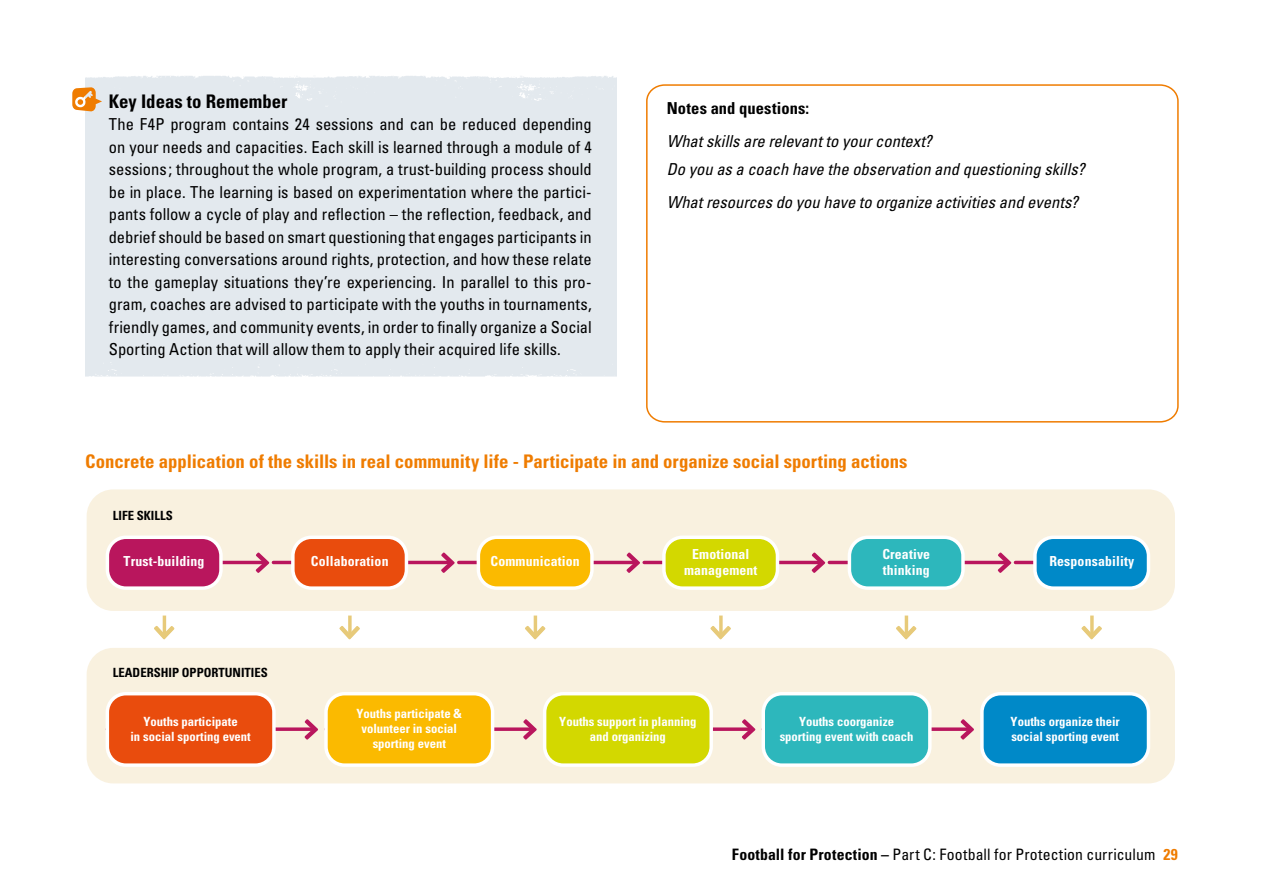
<style>
.page{position:relative;width:1263px;height:893px;background:#fff}
.page>*{position:absolute;margin:0;border:0;box-sizing:border-box;transform-origin:0 0}
.t1{font:700 condensed 18.75px "Univers LT Std";color:#ef7c00}
.t2{font:700 condensed 18.75px "Univers LT Std";color:#000}
.t3{font:condensed 16.5px/22.5px "Univers LT Std";color:#000;text-align:justify}
.t4{font:italic condensed 16.5px/28.5px "Univers LT Std";color:#000}
.t5{font:700 condensed 16.5px "Univers LT Std";letter-spacing:.01em;color:#000}
.t6{font:condensed 15.75px "Univers LT Std";letter-spacing:.005em;color:#000}
.t7{font:700 condensed 13.8px/16.6px "Univers LT Std";letter-spacing:.01em;color:#fff;text-align:center}
.t8{font:700 condensed 12.6px/15.1px "Univers LT Std";color:#fff;text-align:center}
.t9{font:700 condensed 12.6px "Univers LT Std";color:#000}
.s1{font-weight:700}
.s2{font-weight:700;color:#ef7c00}
</style>
<div class="page">
<svg style="left:646px;top:84px;width:533px;height:339px"></svg>
<svg style="left:525px;top:624px;width:21px;height:16px"></svg>
<hr style="left:534px;top:604px;width:3px;height:29px;background:#e7ca7a">
<svg style="left:339px;top:626px;width:21px;height:14px"></svg>
<svg style="left:348px;top:615px;width:4px;height:18px"></svg>
<svg style="left:154px;top:624px;width:21px;height:16px"></svg>
<hr style="left:163px;top:604px;width:3px;height:29px;background:#e7ca7a">
<div style="left:84px;top:646px;width:1093px;height:140px;background:#f9f1df;border-radius:29px"></div>
<div style="left:82px;top:643px;width:1097px;height:145px;border:5px solid #fff;border-radius:29px"></div>
<svg style="left:276px;top:727px;width:27px;height:4px"></svg>
<svg style="left:303px;top:719px;width:15px;height:21px"></svg>
<svg style="left:494px;top:727px;width:27px;height:4px"></svg>
<svg style="left:521px;top:719px;width:16px;height:21px"></svg>
<svg style="left:713px;top:727px;width:27px;height:4px"></svg>
<svg style="left:740px;top:719px;width:16px;height:21px"></svg>
<svg style="left:931px;top:727px;width:27px;height:4px"></svg>
<svg style="left:958px;top:719px;width:16px;height:21px"></svg>
<div style="left:545px;top:694px;width:166px;height:71px;background:#d3d800;border-radius:19px"></div>
<div style="left:543px;top:692px;width:170px;height:75px;border:3px solid #fff;border-radius:19px"></div>
<div style="left:326px;top:694px;width:167px;height:71px;background:#fbba00;border-radius:19px"></div>
<div style="left:324px;top:692px;width:170px;height:75px;border:3px solid #fff;border-radius:19px"></div>
<div style="left:107px;top:694px;width:167px;height:71px;background:#e94c0d;border-radius:19px"></div>
<div style="left:106px;top:692px;width:170px;height:75px;border:3px solid #fff;border-radius:19px"></div>
<div style="left:763px;top:694px;width:167px;height:71px;background:#2db7bc;border-radius:19px"></div>
<div style="left:761px;top:692px;width:170px;height:75px;border:3px solid #fff;border-radius:19px"></div>
<svg style="left:710px;top:626px;width:21px;height:14px"></svg>
<svg style="left:719px;top:615px;width:4px;height:18px"></svg>
<div style="left:982px;top:694px;width:166px;height:71px;background:#0089c8;border-radius:19px"></div>
<div style="left:980px;top:692px;width:170px;height:75px;border:3px solid #fff;border-radius:19px"></div>
<svg style="left:896px;top:624px;width:21px;height:16px"></svg>
<hr style="left:905px;top:604px;width:3px;height:29px;background:#e7ca7a">
<svg style="left:1081px;top:626px;width:21px;height:14px"></svg>
<svg style="left:1090px;top:615px;width:4px;height:18px"></svg>
<div style="left:84px;top:487px;width:1093px;height:126px;background:#f9f1df;border-radius:29px"></div>
<div style="left:82px;top:485px;width:1097px;height:130px;border:5px solid #fff;border-radius:29px"></div>
<hr style="left:221px;top:561px;width:41px;height:3px;background:#b9165d">
<hr style="left:273px;top:561px;width:20px;height:3px;background:#b9165d">
<svg style="left:254px;top:552px;width:16px;height:21px"></svg>
<div style="left:107px;top:537px;width:114px;height:51px;background:#b9165d;border-radius:19px"></div>
<div style="left:106px;top:536px;width:117px;height:54px;border:3px solid #fff;border-radius:19px"></div>
<hr style="left:406px;top:561px;width:42px;height:3px;background:#b9165d">
<hr style="left:459px;top:561px;width:19px;height:3px;background:#b9165d">
<svg style="left:439px;top:552px;width:16px;height:21px"></svg>
<hr style="left:592px;top:561px;width:41px;height:3px;background:#b9165d">
<hr style="left:644px;top:561px;width:20px;height:3px;background:#b9165d">
<svg style="left:625px;top:552px;width:15px;height:21px"></svg>
<hr style="left:777px;top:561px;width:41px;height:3px;background:#b9165d">
<hr style="left:829px;top:561px;width:20px;height:3px;background:#b9165d">
<svg style="left:810px;top:552px;width:16px;height:21px"></svg>
<hr style="left:963px;top:561px;width:41px;height:3px;background:#b9165d">
<hr style="left:1015px;top:561px;width:20px;height:3px;background:#b9165d">
<svg style="left:996px;top:552px;width:16px;height:21px"></svg>
<div style="left:293px;top:537px;width:113px;height:51px;background:#e94c0d;border-radius:19px"></div>
<div style="left:291px;top:536px;width:117px;height:54px;border:3px solid #fff;border-radius:19px"></div>
<div style="left:478px;top:537px;width:114px;height:51px;background:#fbba00;border-radius:19px"></div>
<div style="left:477px;top:536px;width:117px;height:54px;border:3px solid #fff;border-radius:19px"></div>
<div style="left:664px;top:537px;width:113px;height:51px;background:#d3d800;border-radius:19px"></div>
<div style="left:662px;top:536px;width:117px;height:54px;border:3px solid #fff;border-radius:19px"></div>
<div style="left:849px;top:537px;width:114px;height:51px;background:#2db7bc;border-radius:19px"></div>
<div style="left:848px;top:536px;width:117px;height:54px;border:3px solid #fff;border-radius:19px"></div>
<div style="left:1035px;top:537px;width:113px;height:51px;background:#0089c8;border-radius:19px"></div>
<div style="left:1033px;top:536px;width:117px;height:54px;border:3px solid #fff;border-radius:19px"></div>
<svg style="left:72px;top:87px;width:30px;height:25px"></svg>
<p class="t2" style="left:109px;top:89px;width:180px">Key Ideas to Remember</p>
<p class="t3" style="left:109px;top:113px;width:484px">The F4P program contains 24 sessions and can be reduced depending on your needs and capacities. Each skill is learned through a module of 4 sessions ; throughout the whole program, a trust-building process should be in place. The learning is based on experimentation where the partici&shy;pants follow a cycle of play and reflection – the reflection, feedback, and debrief should be based on smart questioning that engages participants in interesting conversations around rights, protection, and how these relate to the gameplay situations they’re experiencing. In parallel to this pro&shy;gram, coaches are advised to participate with the youths in tournaments, friendly games, and community events, in order to finally organize a Social Sporting Action that will allow them to apply their acquired life skills.</p>
<p class="t5" style="left:667px;top:98px;width:144px">Notes and questions:</p>
<p class="t4" style="left:667px;top:126px;width:419px">What skills are relevant to your context?<br>Do you as a coach have the observation and questioning skills?</p>
<p class="t4" style="left:667px;top:188px;width:413px">What resources do you have to organize activities and events?</p>
<p class="t1" style="left:85px;top:449px;width:824px">Concrete application of the skills in real community life - Participate in and organize social sporting actions</p>
<p class="t9" style="left:113px;top:507px;width:61px">LIFE SKILLS</p>
<p class="t7" style="left:124px;top:553px;width:82px">Trust-building</p>
<p class="t7" style="left:311px;top:553px;width:79px">Collaboration</p>
<p class="t7" style="left:491px;top:553px;width:91px">Communication</p>
<p class="t7" style="left:684px;top:545px;width:75px">Emotional management</p>
<p class="t7" style="left:882px;top:545px;width:49px;text-align:left">Creative thinking</p>
<p class="t7" style="left:1049px;top:553px;width:86px">Responsability</p>
<p class="t9" style="left:113px;top:665px;width:156px">LEADERSHIP OPPORTUNITIES</p>
<p class="t8" style="left:356px;top:706px;width:107px">Youths participate &amp; volunteer in social sporting event</p>
<p class="t8" style="left:130px;top:713px;width:122px">Youths participate<br>in social sporting event</p>
<p class="t8" style="left:780px;top:713px;width:135px">Youths coorganize sporting event with coach</p>
<p class="t8" style="left:1011px;top:713px;width:111px;text-align:left">Youths organize their social sporting event</p>
<p class="t8" style="left:559px;top:713px;width:139px">Youths support in planning and organizing</p>
<p class="t6" style="left:732px;top:845px;width:447px"><span class="s1">Football for Protection –</span> Part C: Football for Protection curriculum <span class="s2">29</span></p>
</div>
